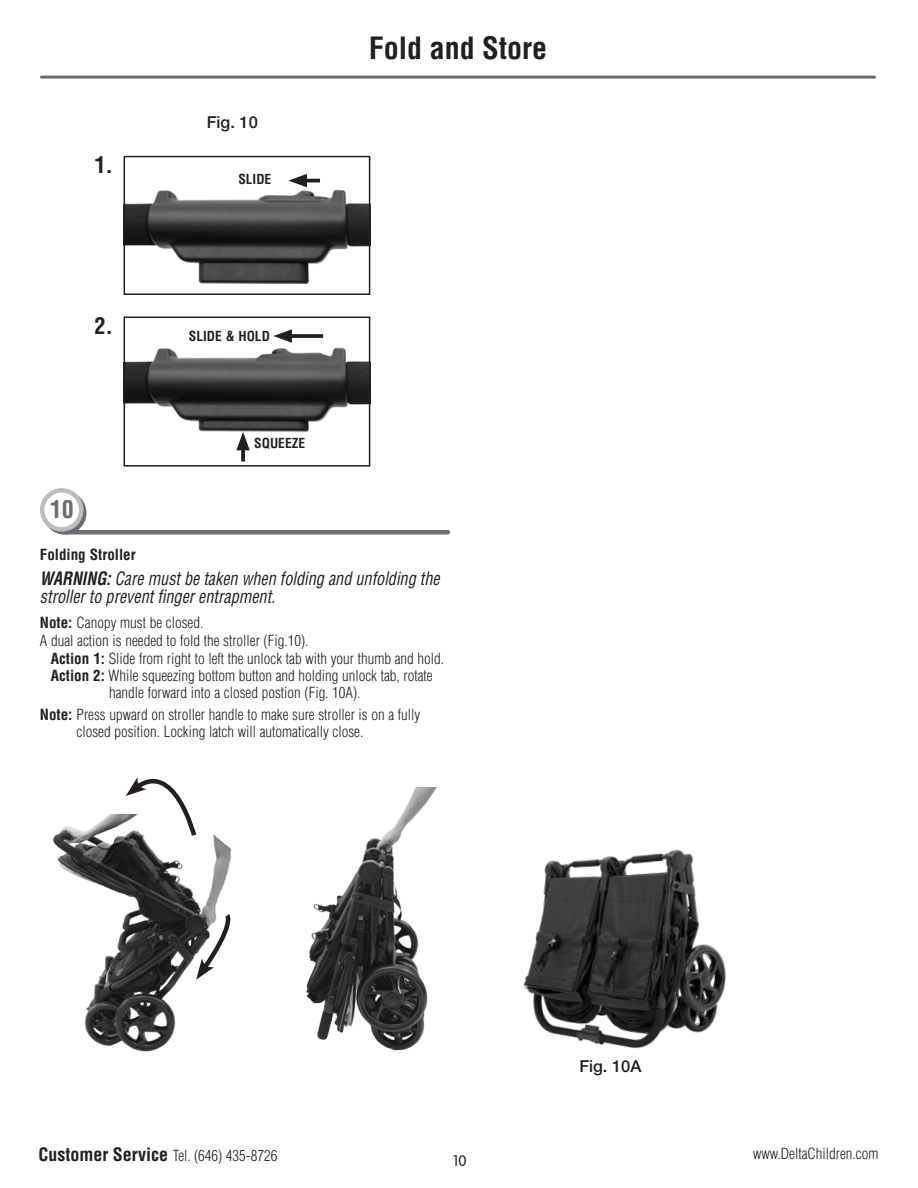
<style>
.page{position:relative;width:918px;height:1188px;background:#fff}
.page>*{position:absolute;margin:0;border:0;box-sizing:border-box;transform-origin:0 0}
.Headers{font:700 condensed 30px "Helvetica LT Std";color:#231f20}
.t1{font:700 condensed 24px "Helvetica LT Std";color:#6c6d70}
.Bullets{font:700 condensed 22.5px "Helvetica LT Std";color:#231f20}
.t2{font:italic condensed 18px/18px "Helvetica LT Std";color:#231f20;scale:.9 1}
.t3{font:700 condensed 18px "Helvetica LT Std";color:#231f20}
.t4{font:500 16.5px "Helvetica Neue LT Std";color:#231f20}
.Bullets-2{font:300 condensed 15px/16.5px "Helvetica LT Std";color:#231f20}
.Bullets-3{font:700 condensed 15px "Helvetica LT Std";color:#231f20}
.t5{font:300 15px "VAG Rounded";color:#231f20}
.Callouts{font:700 condensed 13.5px "Helvetica LT Std";color:#231f20}
.s1{font-weight:700}
</style>
<div class="page">
<hr style="left:41px;top:76px;width:834px;height:3px;background:#6c6d70">
<img style="left:127px;top:178px;width:240px;height:106px">
<div style="left:124px;top:156px;width:246px;height:139px;border:2px solid #231f20"></div>
<hr style="left:300px;top:179px;width:20px;height:3px;background:#231f20">
<svg style="left:288px;top:174px;width:19px;height:13px"></svg>
<img style="left:127px;top:347px;width:240px;height:104px">
<div style="left:124px;top:317px;width:246px;height:150px;border:2px solid #231f20"></div>
<svg style="left:292px;top:334px;width:31px;height:4px"></svg>
<svg style="left:273px;top:329px;width:19px;height:14px"></svg>
<svg style="left:241px;top:450px;width:4px;height:12px"></svg>
<svg style="left:236px;top:432px;width:14px;height:18px"></svg>
<img style="left:523px;top:849px;width:203px;height:200px">
<hr style="left:67px;top:530px;width:381px;height:4px;background:#6c6d70">
<svg style="left:45px;top:493px;width:39px;height:39px"></svg>
<div style="left:43px;top:491px;width:43px;height:44px;border:4px solid #6c6d70;border-radius:50%"></div>
<div style="left:42px;top:490px;width:39px;height:39px;background:#fff;border-radius:50%"></div>
<div style="left:40px;top:488px;width:43px;height:44px;border:4px solid #bcbdc0;border-radius:50%"></div>
<img style="left:306px;top:787px;width:131px;height:264px">
<img style="left:52px;top:814px;width:180px;height:238px">
<svg style="left:126px;top:777px;width:73px;height:63px"></svg>
<svg style="left:196px;top:911px;width:36px;height:69px"></svg>
<p class="Bullets" style="left:94px;top:151px;width:20px">1.</p>
<p class="Bullets" style="left:94px;top:312px;width:20px">2.</p>
<p class="t4" style="left:207px;top:112px;width:53px">Fig. 10</p>
<p class="Callouts" style="left:238px;top:171px;width:35px">SLIDE</p>
<p class="Callouts" style="left:189px;top:327px;width:82px">SLIDE &amp; HOLD</p>
<p class="Callouts" style="left:254px;top:434px;width:53px">SQUEEZE</p>
<p class="Headers" style="left:369px;top:29px;width:180px">Fold and Store</p>
<p class="t1" style="left:50px;top:494px;width:25px">10</p>
<p class="Bullets-3" style="left:40px;top:545px;width:97px">Folding Stroller</p>
<p class="t2" style="left:40px;top:570px;width:446px"><span class="s1">WARNING:</span> Care must be taken when folding and unfolding the stroller to prevent finger entrapment.</p>
<p class="Bullets-2" style="left:40px;top:615px;width:165px"><span class="s1">Note:</span> Canopy must be closed.</p>
<p class="Bullets-2" style="left:40px;top:632px;width:270px">A dual action is needed to fold the stroller (Fig.10).</p>
<p class="Bullets-2" style="left:51px;top:650px;width:395px"><span class="s1">Action 1:</span> Slide from right to left the unlock tab with your thumb and hold.</p>
<p class="Bullets-2" style="left:109px;top:668px;width:325px;text-indent:-58px"><span class="s1">Action 2:</span> While squeezing bottom button and holding unlock tab, rotate handle forward into a closed postion (Fig. 10A).</p>
<p class="Bullets-2" style="left:40px;top:707px;width:382px"><span class="s1">Note:</span> Press upward on stroller handle to make sure stroller is on a fully</p>
<p class="Bullets-2" style="left:77px;top:723px;width:288px">closed position. Locking latch will automatically close.</p>
<p class="t4" style="left:579px;top:1057px;width:64px">Fig. 10A</p>
<p class="t3" style="left:38px;top:1143px;width:131px">Customer Service</p>
<p class="t5" style="left:453px;top:1152px;width:15px">10</p>
<p class="Bullets-2" style="left:173px;top:1147px;width:106px">Tel. (646) 435-8726</p>
<p class="Bullets-2" style="left:753px;top:1145px;width:127px">www.DeltaChildren.com</p>
</div>
